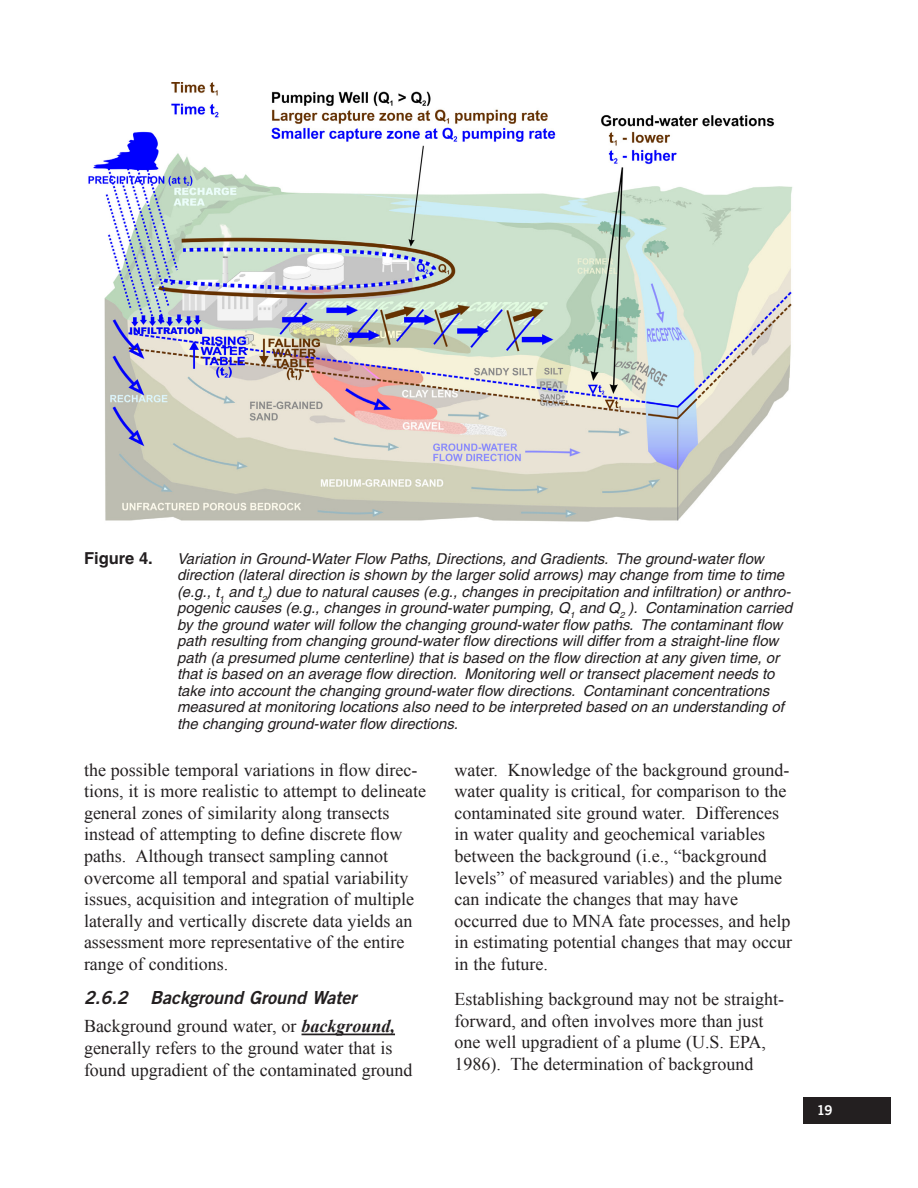
<style>
.page{position:relative;width:918px;height:1188px;background:#fff}
.page>*{position:absolute;margin:0;border:0;box-sizing:border-box;transform-origin:0 0}
.t1{font:18px/21.6px "Times New Roman";color:#231f20}
.t2{font:18px "Trade Gothic LT Std Bd 2 Obl";color:#231f20}
.t3{font:700 16.5px "Helvetica";color:#231f20}
.t4{font:italic 15px/16.5px "Helvetica";color:#231f20}
.t5{font:13.5px "Trade Gothic LT Std Bd 2";color:#fff}
.s1{font-weight:700;font-style:italic}
</style>
<div class="page">
<hr style="left:302px;top:1034px;width:93px;height:1px;background:#231f20">
<img style="left:88px;top:82px;width:705px;height:440px">
<div style="left:803px;top:1097px;width:88px;height:27px;background:#231f20"></div>
<p class="t3" style="left:84px;top:548px;width:70px">Figure 4.</p>
<p class="t4" style="left:177px;top:550px;width:617px">Variation in Ground-Water Flow Paths, Directions, and Gradients. The ground-water flow direction (lateral direction is shown by the larger solid arrows) may change from time to time (e.g., t<sub>1</sub> and t<sub>2</sub>) due to natural causes (e.g., changes in precipitation and infiltration) or anthro&shy;pogenic causes (e.g., changes in ground-water pumping, Q<sub>1</sub> and Q<sub>2</sub> ). Contamination carried by the ground water will follow the changing ground-water flow paths. The contaminant flow path resulting from changing ground-water flow directions will differ from a straight-line flow path (a presumed plume centerline) that is based on the flow direction at any given time, or that is based on an average flow direction. Monitoring well or transect placement needs to take into account the changing ground-water flow directions. Contaminant concentrations measured at monitoring locations also need to be interpreted based on an understanding of the changing ground-water flow directions.</p>
<p class="t1" style="left:84px;top:758px;width:344px">the possible temporal variations in flow direc&shy;tions, it is more realistic to attempt to delineate general zones of similarity along transects instead of attempting to define discrete flow paths. Although transect sampling cannot overcome all temporal and spatial variability issues, acquisition and integration of multiple laterally and vertically discrete data yields an assessment more representative of the entire range of conditions.</p>
<p class="t1" style="left:454px;top:758px;width:339px">water. Knowledge of the background ground&shy;water quality is critical, for comparison to the contaminated site ground water. Differences in water quality and geochemical variables between the background (i.e., “background levels” of measured variables) and the plume can indicate the changes that may have occurred due to MNA fate processes, and help in estimating potential changes that may occur in the future .</p>
<h3 class="t2" style="left:84px;top:987px;width:274px">2.6.2 Background Ground Water</h3>
<p class="t1" style="left:454px;top:988px;width:331px">Establishing background may not be straight-</p>
<p class="t1" style="left:84px;top:1015px;width:313px">Background ground water, or <span class="s1">background,</span></p>
<p class="t1" style="left:454px;top:1010px;width:311px">forward, and often involves more than just</p>
<p class="t1" style="left:84px;top:1037px;width:330px">generally refers to the ground water that is found upgradient of the contaminated ground</p>
<p class="t1" style="left:454px;top:1031px;width:313px">one well upgradient of a plume (U.S. EPA,<br>1986). The determination of background</p>
<p class="t5" style="left:817px;top:1102px;width:18px">19</p>
</div>
